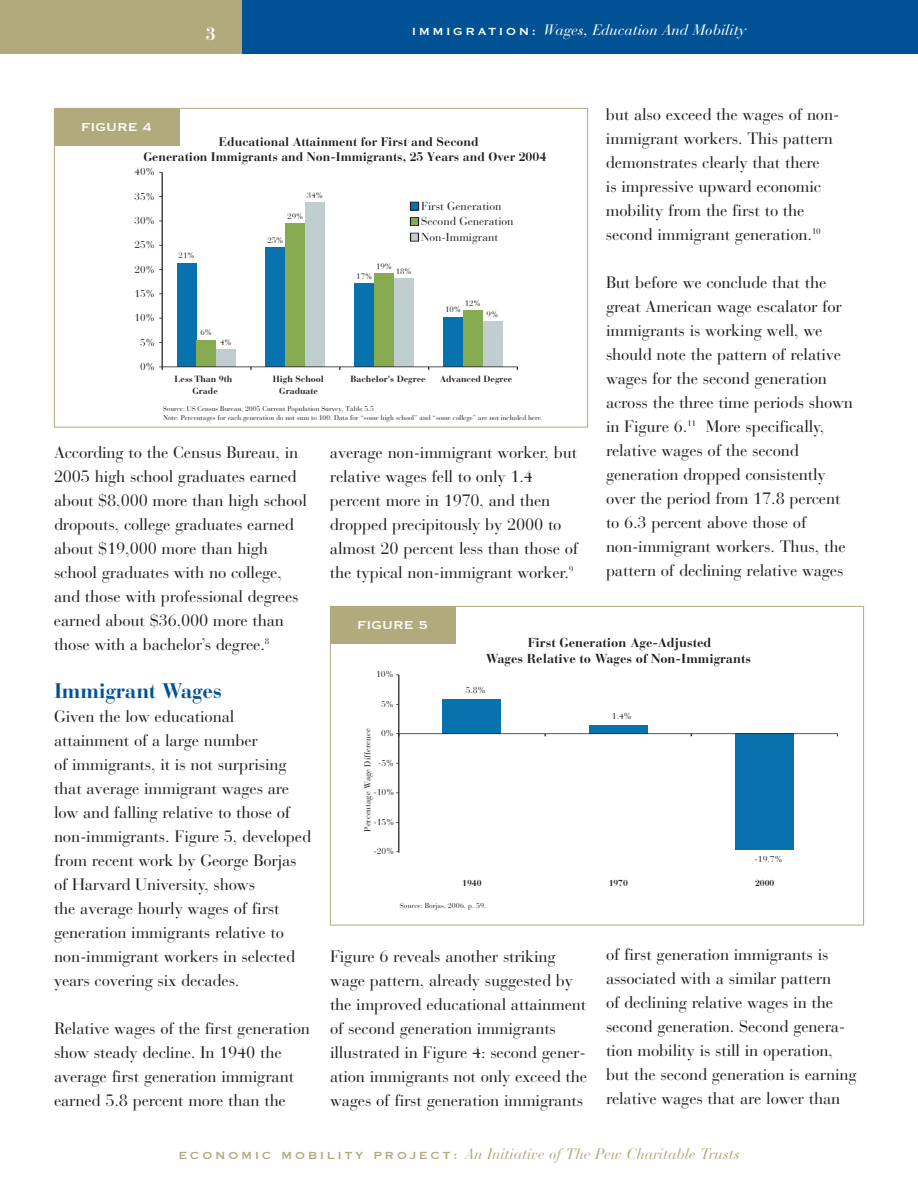
<style>
.page{position:relative;width:918px;height:1188px;background:#fff}
.page>*{position:absolute;margin:0;border:0;box-sizing:border-box;transform-origin:0 0}
.t1{font:700 21px "Bauer Bodoni";letter-spacing:-.01em;color:#005294}
.t2{font:700 18px "Bauer Bodoni";color:#fff}
.t3{font:16.5px/24px "Bauer Bodoni";letter-spacing:-.01em;color:#231f20}
.t4{font:italic 15px "Bauer Bodoni";color:#b1aa7d}
.t5{font:italic 15px "Bauer Bodoni";color:#fff}
.t6{font:15px "Copperplate";color:#fff}
.t7{font:700 12.9px/15.9px "Bauer Bodoni";color:#231f20;text-align:center}
.t8{font:700 12.45px/15.3px "Bauer Bodoni";color:#231f20}
.t9{font:11.55px/15.5px "Bauer Bodoni";color:#231f20}
.t10{font:10.05px "Bauer Bodoni";color:#231f20}
.t11{font:700 9px/11.7px "Bauer Bodoni";color:#231f20;text-align:center}
.t12{font:8.7px "Bauer Bodoni";color:#231f20}
.t13{font:700 8.7px "Bauer Bodoni";color:#231f20}
.t14{font:7.95px "Bauer Bodoni";color:#231f20}
.t15{font:7.2px "Bauer Bodoni";color:#231f20}
.t16{font:6.9px/8.2px "Bauer Bodoni";color:#231f20}
.s1{font-family:"Copperplate";font-style:normal;font-size:13.5px}
</style>
<div class="page">
<div style="left:177px;top:263px;width:20px;height:104px;background:#0872ae"></div>
<div style="left:266px;top:248px;width:19px;height:119px;background:#0872ae"></div>
<div style="left:355px;top:284px;width:19px;height:83px;background:#0872ae"></div>
<div style="left:443px;top:317px;width:20px;height:50px;background:#0872ae"></div>
<div style="left:197px;top:340px;width:19px;height:27px;background:#86ab51"></div>
<div style="left:285px;top:224px;width:20px;height:143px;background:#86ab51"></div>
<div style="left:374px;top:273px;width:20px;height:94px;background:#86ab51"></div>
<div style="left:463px;top:310px;width:20px;height:57px;background:#86ab51"></div>
<div style="left:216px;top:350px;width:20px;height:17px;background:#c0ced0"></div>
<div style="left:305px;top:203px;width:20px;height:164px;background:#c0ced0"></div>
<div style="left:394px;top:278px;width:20px;height:89px;background:#c0ced0"></div>
<div style="left:483px;top:322px;width:19px;height:45px;background:#c0ced0"></div>
<hr style="left:162px;top:172px;width:1px;height:195px;background:#231f20">
<hr style="left:162px;top:367px;width:355px;height:1px;background:#231f20">
<div style="left:411px;top:202px;width:8px;height:8px;background:#0872ae"></div>
<div style="left:410px;top:202px;width:9px;height:8px;border:1px solid #231f20"></div>
<div style="left:411px;top:218px;width:8px;height:8px;background:#86ab51"></div>
<div style="left:410px;top:218px;width:9px;height:8px;border:1px solid #231f20"></div>
<div style="left:411px;top:233px;width:8px;height:8px;background:#c0ced0"></div>
<div style="left:410px;top:233px;width:9px;height:8px;border:1px solid #231f20"></div>
<div style="left:54px;top:108px;width:126px;height:38px;background:#b1aa7d"></div>
<div style="left:443px;top:699px;width:58px;height:35px;background:#0872ae"></div>
<div style="left:589px;top:726px;width:58px;height:8px;background:#0872ae"></div>
<div style="left:735px;top:734px;width:59px;height:116px;background:#0872ae"></div>
<hr style="left:399px;top:675px;width:1px;height:178px;background:#231f20">
<hr style="left:399px;top:733px;width:439px;height:1px;background:#231f20">
<div style="left:330px;top:606px;width:126px;height:38px;background:#b1aa7d"></div>
<div style="left:0;top:0;width:918px;height:54px;background:#005294"></div>
<div style="left:0;top:0;width:242px;height:54px;background:#b1aa7d"></div>
<p class="t2" style="left:206px;top:28px;width:12px">3</p>
<p class="t5" style="left:412px;top:24px;width:336px"><span class="s1">I M M I G R AT I O N :</span> Wages, Education And Mobility</p>
<p class="t3" style="left:606px;top:105px;width:235px">but also exceed the wages of non&shy;immigrant workers. This pattern demonstrates clearly that there<br>is impressive upward economic mobility from the first to the second immigrant generation.<sup>10</sup></p>
<p class="t3" style="left:606px;top:273px;width:249px">But before we conclude that the great American wage escalator for immigrants is working well, we should note the pattern of relative wages for the second generation across the three time periods shown in Figure 6.<sup>11</sup> More specifically, relative wages of the second generation dropped consistently over the period from 17.8 percent to 6.3 percent above those of non-immigrant workers. Thus, the pattern of declining relative wages</p>
<p class="t6" style="left:81px;top:117px;width:72px">FIGURE 4</p>
<p class="t8" style="left:143px;top:136px;width:405px;text-indent:76px">Educational A tainment for First and Second<br>Generation Immigrants and Non-Immigrants, 25 Years and Over 2004</p>
<p class="t10" style="left:134px;top:168px;width:22px">40%</p>
<p class="t10" style="left:134px;top:193px;width:22px">35%</p>
<p class="t14" style="left:307px;top:193px;width:17px">34%</p>
<p class="t9" style="left:421px;top:200px;width:94px">First Generation<br>Second Generation<br>Non-Immigrant</p>
<p class="t14" style="left:287px;top:213px;width:17px">29%</p>
<p class="t10" style="left:134px;top:217px;width:22px">30%</p>
<p class="t14" style="left:267px;top:237px;width:17px">25%</p>
<p class="t10" style="left:134px;top:241px;width:22px">25%</p>
<p class="t14" style="left:179px;top:253px;width:17px">21%</p>
<p class="t14" style="left:380px;top:263px;width:13px">9%</p>
<p class="t10" style="left:134px;top:266px;width:22px">20%</p>
<p class="t14" style="left:400px;top:268px;width:13px">8%</p>
<p class="t14" style="left:361px;top:273px;width:13px">7%</p>
<p class="t10" style="left:134px;top:290px;width:22px">15%</p>
<p class="t14" style="left:469px;top:300px;width:13px">2%</p>
<p class="t14" style="left:449px;top:307px;width:13px">0%</p>
<p class="t14" style="left:487px;top:311px;width:13px">9%</p>
<p class="t10" style="left:140px;top:314px;width:16px">0%</p>
<p class="t14" style="left:201px;top:330px;width:13px">6%</p>
<p class="t10" style="left:140px;top:339px;width:16px">5%</p>
<p class="t14" style="left:220px;top:339px;width:13px">4%</p>
<p class="t10" style="left:146px;top:363px;width:10px">%</p>
<p class="t11" style="left:175px;top:374px;width:59px">LessThan h<br>Grade</p>
<p class="t11" style="left:273px;top:374px;width:52px">High School<br>Graduate</p>
<p class="t11" style="left:350px;top:374px;width:77px">Bachelor Degree</p>
<p class="t11" style="left:440px;top:374px;width:74px">Advanced Degree</p>
<p class="t16" style="left:163px;top:406px;width:376px">Source: US Census Bureau, 2 05 Current Population Survey, Table 5.5<br>Note: Percentages for each generation do not sum to 1 0. Data for “some high sch ol” and “some college” are not included her</p>
<p class="t3" style="left:330px;top:442px;width:250px">average non-immigrant worker, but relative wages fell to only 1.4 percent more in 1970, and then dropped precipitously by 2000 to almost 20 percent less than those of the typical non-immigrant worker.<sup>9</sup></p>
<p class="t3" style="left:54px;top:442px;width:254px">According to the Census Bureau, in 2005 high school graduates earned about $8,000 more than high school dropouts, college graduates earned about $19,000 more than high school graduates with no college, and those with professional degrees earned about $36,000 more than those with a bachelor’s degree.<sup>8</sup></p>
<p class="t1" style="left:54px;top:683px;width:170px">Immigrant Wages</p>
<p class="t3" style="left:54px;top:706px;width:259px">Given the low educational attainment of a large number<br>of immigrants, it is not surprising that average immigrant wages are low and falling relative to those of non-immigrants. Figure 5, developed from recent work by George Borjas of Harvard University, shows<br>the average hourly wages of first generation immigrants relative to non-immigrant workers in selected years covering six decades.</p>
<p class="t3" style="left:54px;top:1018px;width:257px">Relative wages of the first generation show steady decline. In 1940 the average first generation immigrant earned 5.8 percent more than the</p>
<p class="t6" style="left:357px;top:615px;width:72px">FIGURE 5</p>
<p class="t7" style="left:486px;top:636px;width:267px">First Generation Age-Adjusted<br>Wages Relative to Wages of Non-Immigrants</p>
<p class="t12" style="left:381px;top:671px;width:14px">0%</p>
<p class="t12" style="left:466px;top:687px;width:21px">5.8%</p>
<p class="t12" style="left:381px;top:701px;width:14px">5%</p>
<p class="t12" style="left:612px;top:713px;width:21px">1.4%</p>
<p class="t12" style="left:381px;top:730px;width:14px">0%</p>
<p class="t12" style="left:365px;top:807px;width:53px;rotate:-90deg">tg Wg Dif</p>
<p class="t12" style="left:378px;top:760px;width:17px">-5%</p>
<p class="t12" style="left:373px;top:789px;width:22px">-10%</p>
<p class="t12" style="left:373px;top:819px;width:22px">-15%</p>
<p class="t12" style="left:365px;top:832px;width:7px;rotate:-90deg">P</p>
<p class="t12" style="left:373px;top:848px;width:22px">-20%</p>
<p class="t12" style="left:755px;top:856px;width:29px">-19.7%</p>
<p class="t13" style="left:467px;top:880px;width:16px">940</p>
<p class="t13" style="left:609px;top:880px;width:21px">1970</p>
<p class="t13" style="left:755px;top:880px;width:6px">2</p>
<p class="t15" style="left:400px;top:903px;width:88px">Source: Borjas, 2006, p 59.</p>
<p class="t3" style="left:606px;top:945px;width:252px">of first generation immigrants is associated with a similar pattern<br>of declining relative wages in the second generation. Second genera&shy;tion mobility is still in operation, but the second generation is earning relative wages that are lower than</p>
<p class="t4" style="left:179px;top:1148px;width:563px"><span class="s1">E C O N O M I C M O B I L I T Y P R O J E C T :</span> An Initiative of The Pew Charitable Trusts</p>
<p class="t3" style="left:330px;top:946px;width:259px">Figure 6 reveals another striking wage pattern, already suggested by the improved educational attainment of second generation immigrants illustrated in Figure 4: second gener&shy;ation immigrants not only exceed the wages of first generation immigrants</p>
</div>
